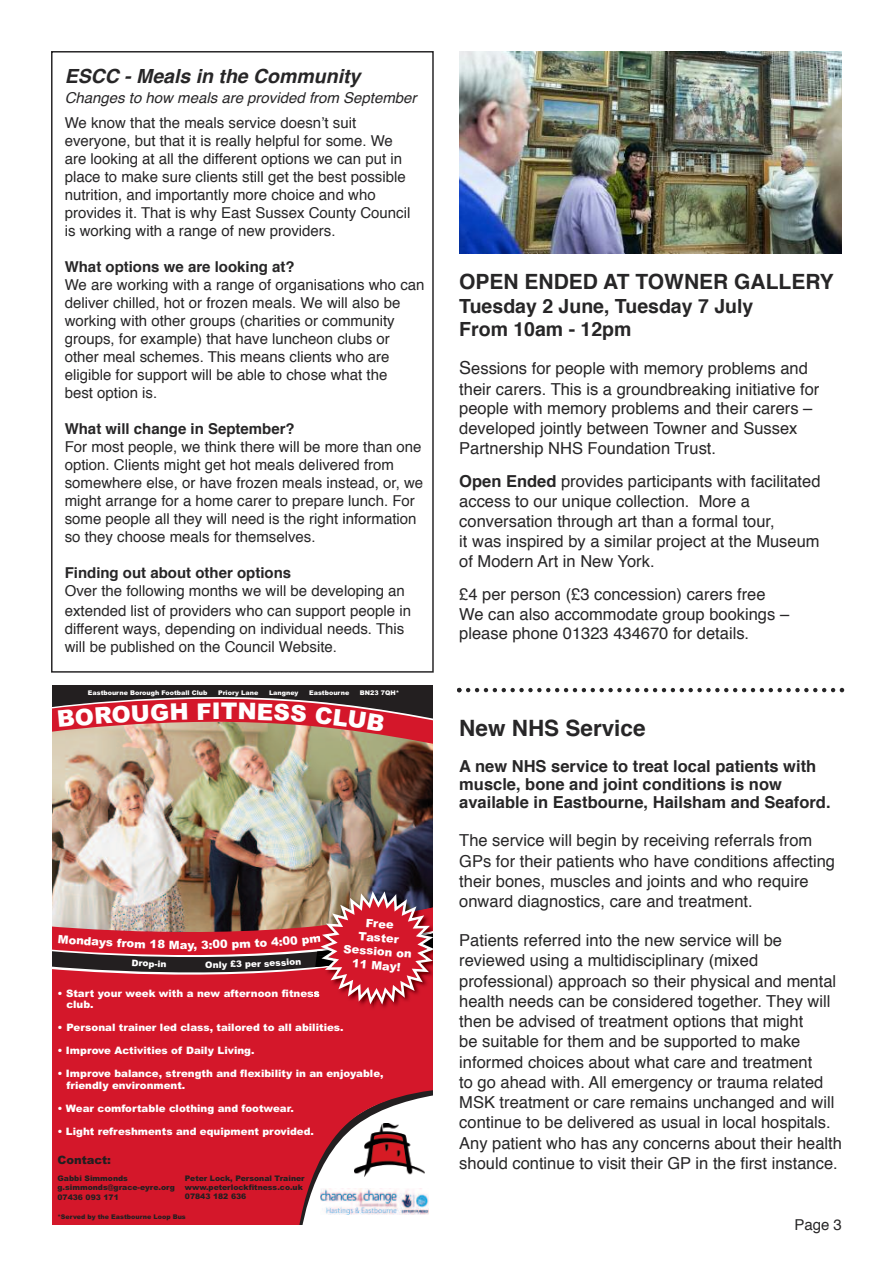
<style>
.page{position:relative;width:893px;height:1263px;background:#fff}
.page>*{position:absolute;margin:0;border:0;box-sizing:border-box;transform-origin:0 0}
.t1{font:900 23.1px "Arial";color:#fff}
.t2{font:700 22.5px "Helvetica";color:#272627}
.t3{font:700 21px "Helvetica";color:#272627}
.t4{font:700 19.5px/23.4px "Helvetica";color:#272627}
.t5{font:italic 700 19.5px "Helvetica";color:#272627}
.t6{font:16.5px/20.2px "Helvetica";color:#272627}
.t7{font:700 16.5px/18px "Helvetica";color:#272627}
.t8{font:15px/18px "Helvetica";color:#272627}
.t9{font:700 15px "Helvetica";color:#272627}
.t10{font:italic 15px "Helvetica";color:#272627}
.t11{font:900 11.55px/13.8px "Arial";color:#fff;text-align:center}
.t12{font:900 11.55px "Arial";color:#231f20}
.t13{font:900 10.2px/11.4px "Arial";color:#fff}
.t14{font:900 9px "Arial";color:#fff}
.t15{font:900 7.65px/9.3px "Arial";color:#231f20}
.t16{font:900 6.45px "Arial";color:#fff}
.t17{font:900 6.45px "Arial";color:#231f20}
.s1{font-size:18px}
.s2{font-weight:700}
</style>
<div class="page">
<div style="left:51px;top:51px;width:383px;height:622px;border:2px solid #272627"></div>
<div style="left:52px;top:989px;width:248px;height:235px;background:#d4172a"></div>
<img style="left:52px;top:799px;width:381px;height:51px">
<img style="left:52px;top:850px;width:381px;height:29px">
<svg style="left:300px;top:1004px;width:133px;height:17px"></svg>
<svg style="left:299px;top:1021px;width:134px;height:203px"></svg>
<img style="left:310px;top:1004px;width:64px;height:9px">
<img style="left:374px;top:1004px;width:59px;height:16px">
<img style="left:459px;top:51px;width:383px;height:202px">
<svg style="left:457px;top:688px;width:387px;height:4px"></svg>
<img style="left:52px;top:686px;width:381px;height:113px">
<img style="left:52px;top:879px;width:381px;height:125px">
<p class="t5" style="left:65px;top:68px;width:297px">ESCC - Meals in the Community</p>
<p class="t10" style="left:65px;top:91px;width:353px">Changes to how meals are provided from September</p>
<p class="t8" style="left:65px;top:115px;width:347px">We know that the meals service doesn’t suit everyone, but that it is really helpful for some. We are looking at all the different options we can put in place to make sure clients still get the best possible nutrition, and importantly more choice and who provides it. That is why East Sussex County Council is working with a range of new providers.</p>
<p class="t9" style="left:65px;top:261px;width:232px">What options we are looking at?</p>
<p class="t8" style="left:65px;top:277px;width:361px">We are working with a range of organisations who can deliver chilled, hot or frozen meals. We will also be working with other groups (charities or community groups, for example) that have luncheon clubs or other meal schemes. This means clients who are eligible for support will be able to chose what the<br>best option is.</p>
<p class="t9" style="left:65px;top:423px;width:232px">What will change in September?</p>
<p class="t8" style="left:65px;top:439px;width:360px">For most people, we think there will be more than one option. Clients might get hot meals delivered from somewhere else, or have frozen meals instead, or, we might arrange for a home carer to prepare lunch. For some people all they will need is the right information so they choose meals for themselves.</p>
<p class="t9" style="left:65px;top:567px;width:228px">Finding out about other options</p>
<p class="t8" style="left:65px;top:583px;width:348px;line-height:18.6px">Over the following months we will be developing an extended list of providers who can support people in different ways, depending on individual needs. This will be published on the Council Website.</p>
<p class="t16" style="left:88px;top:689px;width:121px">Eastbourne Borough Football Club</p>
<p class="t16" style="left:218px;top:689px;width:42px">Priory Lane</p>
<p class="t16" style="left:269px;top:689px;width:31px">Langney</p>
<p class="t16" style="left:309px;top:689px;width:42px">Eastbourne</p>
<p class="t16" style="left:360px;top:689px;width:41px">BN23 7QH*</p>
<h1 class="t1" style="left:212px;top:698px;width:27px">IT</h1>
<p class="t11" style="left:347px;top:914px;width:70px;rotate:5deg">Free<br>Taster<br>Session on<br>11 May!</p>
<p class="t11" style="left:180px;top:938px;width:19px">ay,</p>
<p class="t11" style="left:201px;top:938px;width:28px;rotate:-1deg">3:00</p>
<p class="t14" style="left:143px;top:958px;width:25px;rotate:2deg">op-in</p>
<p class="t14" style="left:205px;top:959px;width:15px">On</p>
<p class="t14" style="left:219px;top:959px;width:25px;rotate:-1deg">ly £3</p>
<p class="t14" style="left:245px;top:959px;width:26px;rotate:-2deg">per s</p>
<p class="t14" style="left:269px;top:958px;width:27px;rotate:-3deg">essio</p>
<p class="t13" style="left:67px;top:987px;width:255px;text-indent:-9px">• Start your week with a new afternoon fitness club.</p>
<p class="t13" style="left:57px;top:1022px;width:288px">• Personal trainer led class, tailored to all abilities.</p>
<p class="t13" style="left:57px;top:1045px;width:199px">• Improve Activities of Daily Living.</p>
<p class="t13" style="left:67px;top:1068px;width:319px;text-indent:-9px">• Improve balance, strength and flexibility in an enjoyable, friendly environment.</p>
<p class="t13" style="left:57px;top:1103px;width:238px">• Wear comfortable clothing and footwear.</p>
<p class="t13" style="left:57px;top:1126px;width:258px">• Light refreshments and equipment provided.</p>
<p class="t12" style="left:57px;top:1153px;width:55px">Contact:</p>
<p class="t15" style="left:57px;top:1174px;width:119px">Gabbi Simmonds g.simmonds@grace-eyre.org<br>07436 093 171</p>
<p class="t15" style="left:185px;top:1174px;width:121px">Peter Lock, Personal Trainer www.peterlockfitness.co.uk<br>07843 182 636</p>
<p class="t17" style="left:57px;top:1213px;width:130px">*Served by the Eastbourne Loop Bus</p>
<p class="t3" style="left:459px;top:273px;width:376px">OPEN ENDED AT TOWNER GALLERY</p>
<p class="t4" style="left:459px;top:296px;width:296px">Tuesday 2 June, Tuesday 7 July<br>From 10am - 12pm</p>
<p class="t6" style="left:459px;top:360px;width:362px"><span class="s1">S</span>essions for people with memory problems and their carers. This is a groundbreaking initiative for people with memory problems and their carers – developed jointly between Towner and Sussex Partnership NHS Foundation Trust.</p>
<p class="t6" style="left:459px;top:473px;width:363px;line-height:19.8px"><span class="s2">Open Ended</span> provides participants with facilitated access to our unique collection. More a conversation through art than a formal tour,<br>it was inspired by a similar project at the Museum of Modern Art in New York.</p>
<p class="t6" style="left:459px;top:585px;width:331px;line-height:19.8px">£4 per person (£3 concession) carers free<br>We can also accommodate group bookings – please phone 01323 434670 for details.</p>
<h2 class="t2" style="left:459px;top:719px;width:188px">New NHS Service</h2>
<p class="t7" style="left:459px;top:758px;width:373px">A new NHS service to treat local patients with muscle, bone and joint conditions is now available in Eastbourne, Hailsham and Seaford.</p>
<p class="t6" style="left:459px;top:832px;width:377px">The service will begin by receiving referrals from GPs for their patients who have conditions affecting their bones, muscles and joints and who require onward diagnostics, care and treatment.</p>
<p class="t6" style="left:459px;top:931px;width:384px">Patients referred into the new service will be reviewed using a multidisciplinary (mixed professional) approach so their physical and mental health needs can be considered together. They will then be advised of treatment options that might<br>be suitable for them and be supported to make informed choices about what care and treatment<br>to go ahead with. All emergency or trauma related MSK treatment or care remains unchanged and will continue to be delivered as usual in local hospitals.<br>Any patient who has any concerns about their health should continue to visit their GP in the first instance.</p>
<p class="t8" style="left:794px;top:1216px;width:49px">Page 3</p>
</div>
